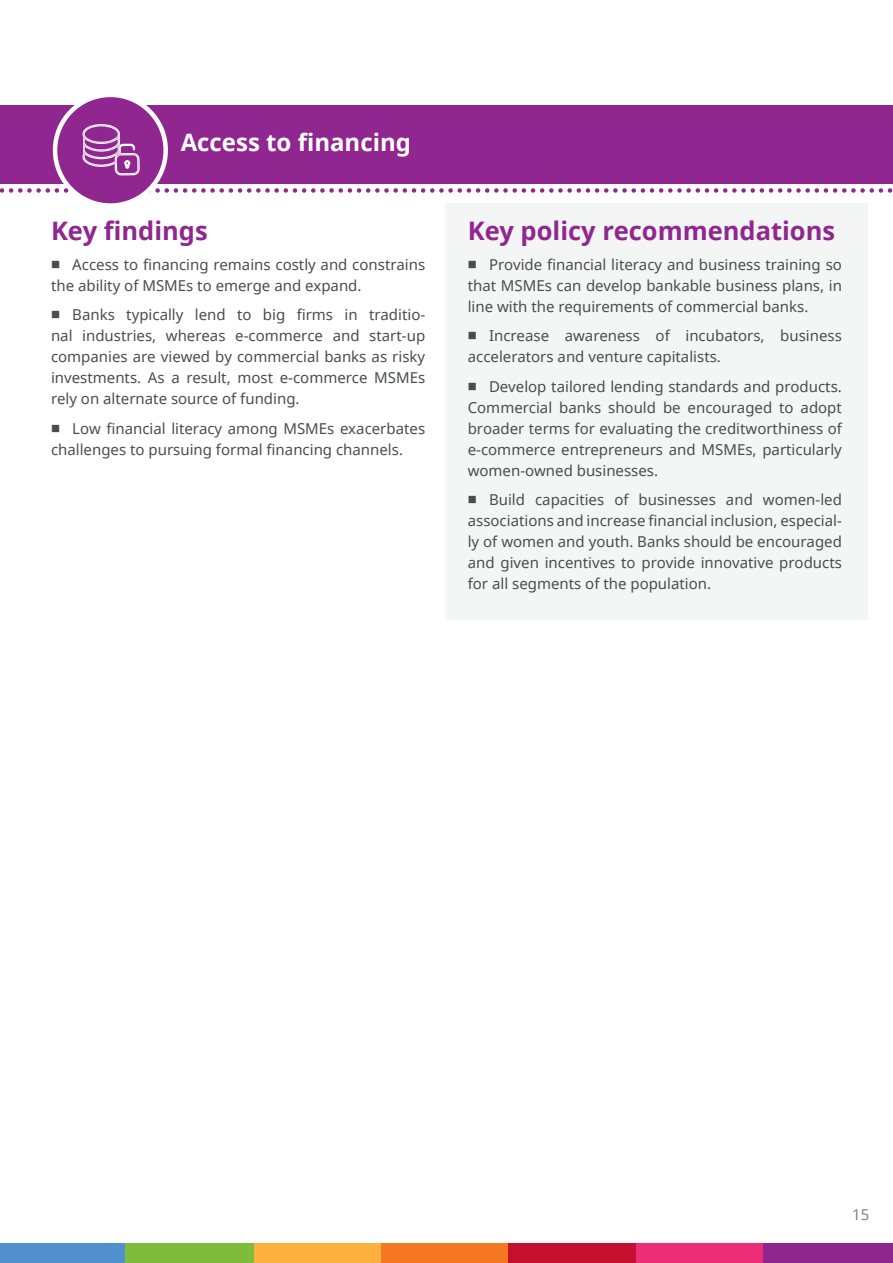
<style>
.page{position:relative;width:893px;height:1263px;background:#fff}
.page>*{position:absolute;margin:0;border:0;box-sizing:border-box;transform-origin:0 0}
.t1{font:700 25.5px "Noto Sans";color:#90268f}
.t2{font:700 24px "Noto Sans";color:#fff}
.t3{font:15px/21px "Noto Sans";color:#4b4c4d;text-align:justify}
.t4{font:15px "Noto Sans";color:#7f8182}
</style>
<div class="page">
<div style="left:0;top:1244px;width:127px;height:19px;background:#5090cc"></div>
<div style="left:125px;top:1244px;width:130px;height:19px;background:#80bc3c"></div>
<div style="left:255px;top:1244px;width:127px;height:19px;background:#fbb03f"></div>
<div style="left:381px;top:1244px;width:128px;height:19px;background:#f47721"></div>
<div style="left:508px;top:1244px;width:128px;height:19px;background:#c3102f"></div>
<div style="left:636px;top:1244px;width:128px;height:19px;background:#ee2d77"></div>
<div style="left:763px;top:1244px;width:130px;height:19px;background:#90268f"></div>
<div style="left:445px;top:203px;width:423px;height:417px;background:#f4f5f5"></div>
<svg style="left:0;top:188px;width:893px;height:5px"></svg>
<div style="left:0;top:105px;width:893px;height:79px;background:#90268f"></div>
<div style="left:55px;top:95px;width:111px;height:111px;background:#90268f;border-radius:50%"></div>
<div style="left:53px;top:93px;width:115px;height:115px;border:4px solid #fff;border-radius:50%"></div>
<svg style="left:82px;top:124px;width:58px;height:51px"></svg>
<h2 class="t2" style="left:181px;top:126px;width:232px">Access to financing</h2>
<h1 class="t1" style="left:51px;top:213px;width:158px">Key findings</h1>
<p class="t3" style="left:51px;top:253px;width:376px">■ Access to financing remains costly and constrains the ability of MSMEs to emerge and expand.</p>
<p class="t3" style="left:51px;top:304px;width:376px">■ Banks typically lend to big firms in traditio&shy;nal industries, whereas e-commerce and start-up companies are viewed by commercial banks as risky investments. As a result, most e-commerce MSMEs rely on alternate source of funding.</p>
<p class="t3" style="left:51px;top:417px;width:376px">■ Low financial literacy among MSMEs exacerbates challenges to pursuing formal financing channels.</p>
<h1 class="t1" style="left:468px;top:213px;width:369px">Key policy recommendations</h1>
<p class="t3" style="left:468px;top:253px;width:376px">■ Provide financial literacy and business training so that MSMEs can develop bankable business plans, in line with the requirements of commercial banks.</p>
<p class="t3" style="left:468px;top:325px;width:376px">■ Increase awareness of incubators, business accelerators and venture capitalists.</p>
<p class="t3" style="left:468px;top:375px;width:376px">■ Develop tailored lending standards and products.<br>Commercial banks should be encouraged to adopt broader terms for evaluating the creditworthiness of e-commerce entrepreneurs and MSMEs, particularly women-owned businesses.</p>
<p class="t3" style="left:468px;top:489px;width:376px">■ Build capacities of businesses and women-led associations and increase financial inclusion, especial&shy;ly of women and youth. Banks should be encouraged and given incentives to provide innovative products for all segments of the population.</p>
<p class="t4" style="left:852px;top:1204px;width:19px">15</p>
</div>
